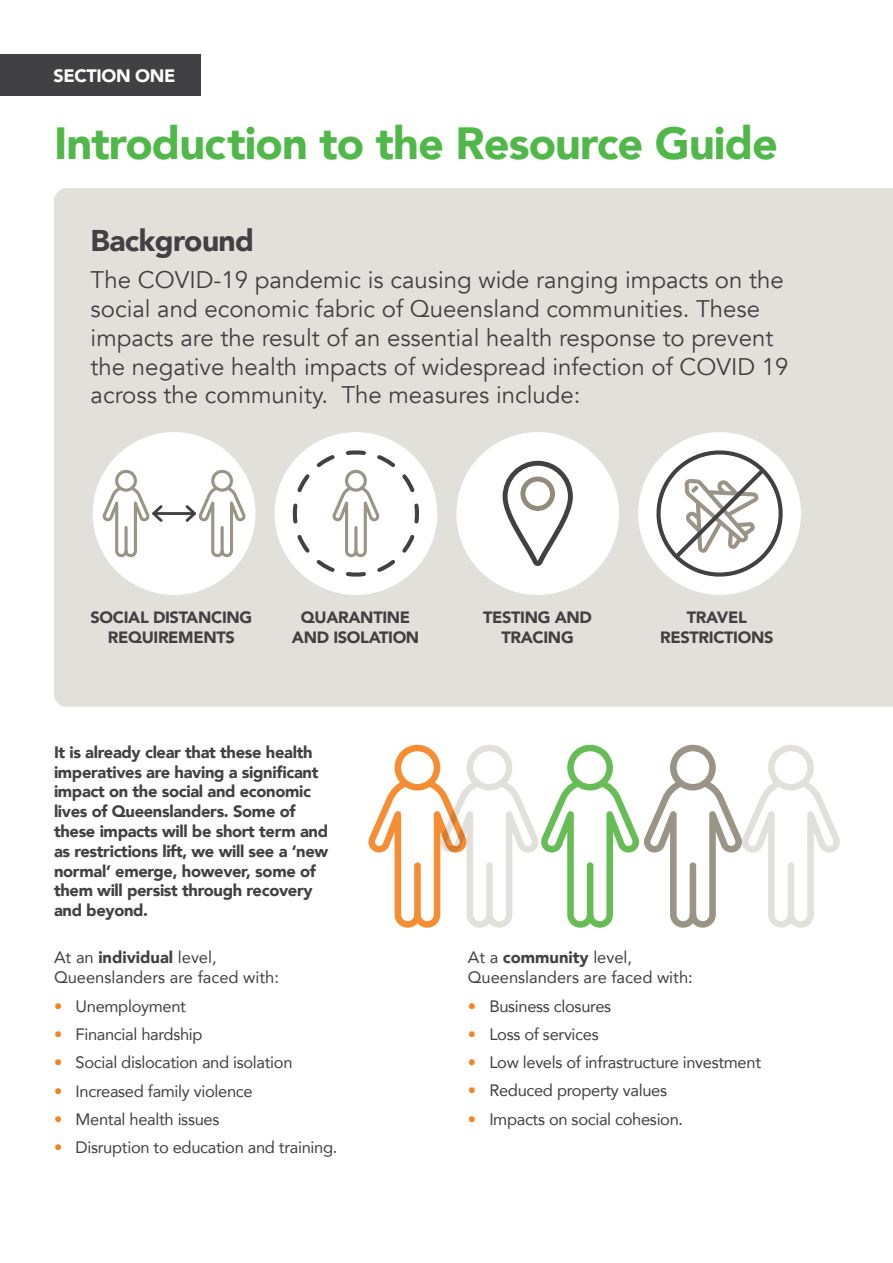
<style>
.page{position:relative;width:893px;height:1263px;background:#fff}
.page>*{position:absolute;margin:0;border:0;box-sizing:border-box;transform-origin:0 0}
.t1{font:900 45px "Avenir";letter-spacing:-.02em;color:#50b848}
.t2{font:900 30px "Avenir";letter-spacing:-.02em;color:#414042}
.t3{font:24px/28.8px "Avenir";color:#414042}
.t4{font:900 18px "Avenir";letter-spacing:-.02em;color:#fff}
.t5{font:16.5px "Avenir";letter-spacing:-.02em;color:#414042}
.t6{font:900 16.5px/19.8px "Avenir";letter-spacing:-.02em;color:#414042}
.t7{font:16.5px/19.8px "Avenir";color:#414042}
.t8{font:900 16.35px/19.6px "Avenir";letter-spacing:-.02em;color:#414042;text-align:center}
.s1{font-weight:900}
.s2{color:#f58220}
</style>
<div class="page">
<div style="left:54px;top:188px;width:839px;height:519px;background:#e2e0db"></div>
<div style="left:0;top:54px;width:201px;height:41px;background:#414042"></div>
<div style="left:275px;top:432px;width:162px;height:163px;background:#fff;border-radius:50%"></div>
<div style="left:638px;top:432px;width:163px;height:163px;background:#fff;border-radius:50%"></div>
<div style="left:93px;top:432px;width:162px;height:163px;background:#fff;border-radius:50%"></div>
<div style="left:456px;top:432px;width:163px;height:163px;background:#fff;border-radius:50%"></div>
<svg style="left:291px;top:448px;width:130px;height:131px"></svg>
<hr style="left:154px;top:512px;width:41px;height:3px;background:#414042">
<svg style="left:102px;top:470px;width:63px;height:87px"></svg>
<svg style="left:183px;top:470px;width:63px;height:87px"></svg>
<svg style="left:647px;top:441px;width:145px;height:139px"></svg>
<svg style="left:368px;top:745px;width:472px;height:183px"></svg>
<svg style="left:502px;top:460px;width:71px;height:106px"></svg>
<p class="t4" style="left:54px;top:61px;width:124px">SECTION ONE</p>
<h1 class="t1" style="left:54px;top:105px;width:726px">Introduction to the Resource Guide</h1>
<h2 class="t2" style="left:91px;top:215px;width:165px">Background</h2>
<p class="t3" style="left:91px;top:266px;width:699px">The COVID-19 pandemic is causing wide ranging impacts on the social and economic fabric of Queensland communities. These impacts are the result of an essential health response to prevent the negative health impacts of widespread infection of COVID 19 across the community. The measures include:</p>
<p class="t8" style="left:90px;top:607px;width:163px">SOCIAL DISTANCING<br>REQUIREMENTS</p>
<p class="t8" style="left:292px;top:607px;width:129px">QUARANTINE<br>AND ISOLATION</p>
<p class="t8" style="left:483px;top:607px;width:110px">TESTING AND<br>TRACING</p>
<p class="t8" style="left:660px;top:607px;width:115px">TRAVEL<br>RESTRICTIONS</p>
<p class="t6" style="left:54px;top:742px;width:276px">It is already clear that these health imperatives are having a significant impact on the social and economic lives of Queenslanders. Some of these impacts will be short term and as restrictions lift, we will see a ‘new normal’ emerge, however, some of them will persist through recovery and beyond.</p>
<p class="t7" style="left:54px;top:947px;width:227px">At an <span class="s1">individual</span> level,<br>Queenslanders are faced with:</p>
<p class="t5" style="left:54px;top:992px;width:133px"><span class="s2">•</span> Unemployment</p>
<p class="t5" style="left:54px;top:1021px;width:150px"><span class="s2">•</span> Financial hardship</p>
<p class="t5" style="left:54px;top:1049px;width:240px"><span class="s2">•</span> Social dislocation and isolation</p>
<p class="t5" style="left:54px;top:1077px;width:200px"><span class="s2">•</span> Increased family violence</p>
<p class="t5" style="left:54px;top:1106px;width:167px"><span class="s2">•</span> Mental health issues</p>
<p class="t5" style="left:54px;top:1134px;width:285px"><span class="s2">•</span> Disruption to education and training.</p>
<p class="t7" style="left:468px;top:947px;width:227px">At a <span class="s1">community</span> level,<br>Queenslanders are faced with:</p>
<p class="t5" style="left:468px;top:992px;width:145px"><span class="s2">•</span> Business closures</p>
<p class="t5" style="left:468px;top:1021px;width:132px"><span class="s2">•</span> Loss of services</p>
<p class="t5" style="left:468px;top:1049px;width:295px"><span class="s2">•</span> Low levels of infrastructure investment</p>
<p class="t5" style="left:468px;top:1077px;width:201px"><span class="s2">•</span> Reduced property values</p>
<p class="t5" style="left:468px;top:1106px;width:217px"><span class="s2">•</span> Impacts on social cohesion.</p>
</div>
